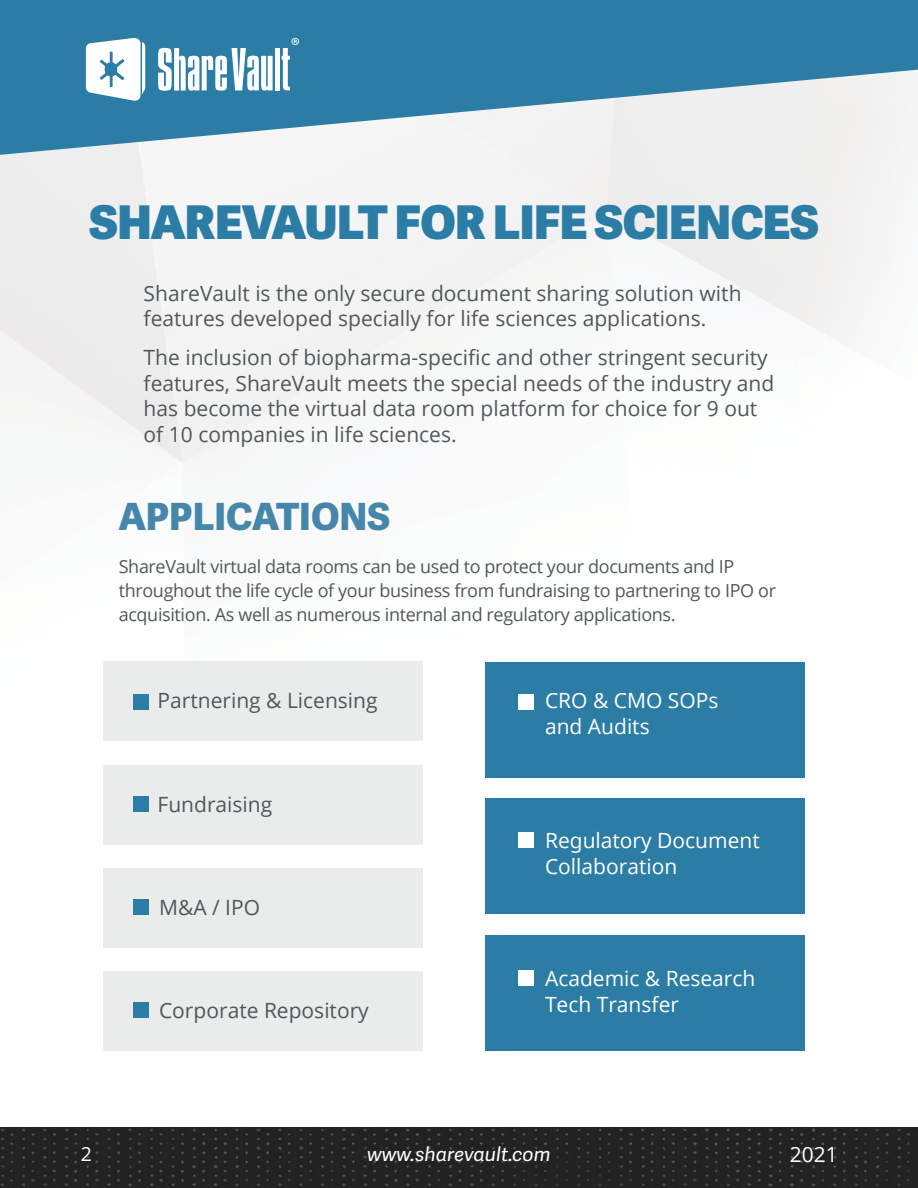
<style>
.page{position:relative;width:918px;height:1188px;background:#fff}
.page>*{position:absolute;margin:0;border:0;box-sizing:border-box;transform-origin:0 0}
.t1{font:800 46.5px "Adelle Sans";letter-spacing:-.01em;color:#2c7da5}
.t2{font:800 37.5px "Adelle Sans";color:#4786ab}
.t3{font:21px/25.5px "Open Sans";color:#4f585a}
.t4{font:21px/25.2px "Open Sans";color:#fff}
.t5{font:italic 19.5px "Adelle Sans";color:#fff}
.t6{font:19.5px "Open Sans";color:#fff}
.t7{font:18px/24px "Open Sans";letter-spacing:-.02em;color:#4f585a}
</style>
<div class="page">
<img style="left:0;top:1127px;width:918px;height:61px">
<img style="left:0;top:567px;width:486px;height:369px">
<div style="left:103px;top:662px;width:320px;height:79px;background:#eaebeb"></div>
<div style="left:103px;top:765px;width:320px;height:79px;background:#eaebeb"></div>
<div style="left:486px;top:798px;width:319px;height:116px;background:#2c7da5"></div>
<div style="left:486px;top:935px;width:319px;height:116px;background:#2c7da5"></div>
<div style="left:103px;top:868px;width:320px;height:80px;background:#eaebeb"></div>
<div style="left:103px;top:972px;width:320px;height:79px;background:#eaebeb"></div>
<div style="left:486px;top:662px;width:319px;height:116px;background:#2c7da5"></div>
<svg style="left:0;top:0;width:918px;height:155px;fill:#2c7da5"></svg>
<svg style="left:158px;top:48px;width:115px;height:43px"></svg>
<div style="left:275px;top:48px;width:5px;height:42px;background:#fff"></div>
<svg style="left:86px;top:38px;width:59px;height:63px"></svg>
<svg style="left:282px;top:38px;width:17px;height:52px"></svg>
<div style="left:133px;top:694px;width:16px;height:15px;background:#2c7da5"></div>
<div style="left:519px;top:694px;width:15px;height:15px;background:#fff"></div>
<div style="left:133px;top:796px;width:16px;height:15px;background:#2c7da5"></div>
<div style="left:519px;top:832px;width:15px;height:16px;background:#fff"></div>
<div style="left:133px;top:899px;width:16px;height:15px;background:#2c7da5"></div>
<div style="left:133px;top:1002px;width:16px;height:16px;background:#2c7da5"></div>
<div style="left:519px;top:970px;width:15px;height:16px;background:#fff"></div>
<h1 class="t1" style="left:90px;top:192px;width:731px">SHAREVAULT FOR LIFE SCIENCES</h1>
<p class="t3" style="left:144px;top:280px;width:599px">ShareVault is the only secure document sharing solution with features developed specially for life sciences applications.</p>
<p class="t3" style="left:144px;top:344px;width:632px">The inclusion of biopharma-specific and other stringent security features, ShareVault meets the special needs of the industry and has become the virtual data room platform for choice for 9 out of 10 companies in life sciences.</p>
<h2 class="t2" style="left:119px;top:493px;width:273px">APPLICATIONS</h2>
<p class="t7" style="left:119px;top:554px;width:659px">ShareVault virtual data rooms can be used to protect your documents and IP throughout the life cycle of your business from fundraising to partnering to IPO or acquisition. As well as numerous internal and regulatory applications.</p>
<p class="t3" style="left:158px;top:687px;width:222px">Partnering &amp; Licensing</p>
<p class="t3" style="left:158px;top:791px;width:116px">Fundraising</p>
<p class="t3" style="left:159px;top:894px;width:103px">M&amp;A / IPO</p>
<p class="t3" style="left:159px;top:997px;width:211px">Corporate Repository</p>
<p class="t4" style="left:545px;top:688px;width:175px">CRO &amp; CMO SOPs and Audits</p>
<p class="t4" style="left:545px;top:828px;width:216px">Regulatory Document<br>Collaboration</p>
<p class="t4" style="left:545px;top:966px;width:212px">Academic &amp; Research<br>Tech Transfer</p>
<p class="t6" style="left:81px;top:1141px;width:13px">2</p>
<p class="t5" style="left:367px;top:1143px;width:185px">www.sharevault.com</p>
<p class="t4" style="left:790px;top:1141px;width:50px">2021</p>
</div>
